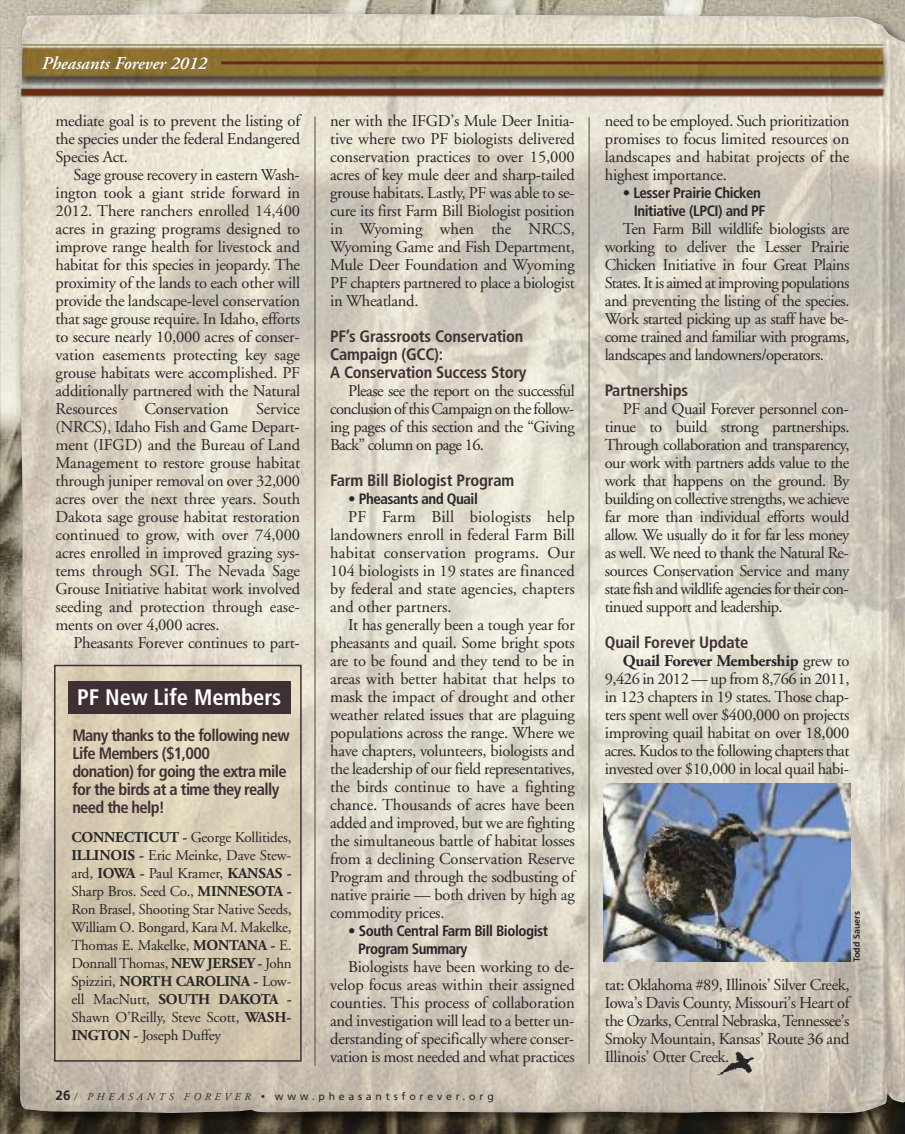
<style>
.page{position:relative;width:905px;height:1134px;background:#fff}
.page>*{position:absolute;margin:0;border:0;box-sizing:border-box;transform-origin:0 0}
.t1{font:700 condensed 22.5px "Frutiger LT Std";color:#fff}
.t2{font:italic 600 18px "Adobe Garamond";color:#fff}
.t3{font:16.5px/18px "Adobe Garamond";letter-spacing:-.02em;color:#272627;text-align:justify}
.t4{font:700 condensed 16.5px/18px "Frutiger LT Std";letter-spacing:-.02em;color:#3f3034}
.t5{font:700 condensed 16.5px/18px "Frutiger LT Std";letter-spacing:-.04em;color:#3f3034}
.t6{font:700 16.5px "Adobe Garamond Pro";letter-spacing:-.02em;color:#272627}
.t7{font:15px/18px "Adobe Garamond";letter-spacing:-.015em;color:#272627;text-align:justify}
.t8{font:700 condensed 15px/18px "Frutiger LT Std";letter-spacing:-.03em;color:#272627}
.t9{font:700 15px/18px "Adobe Garamond Pro";letter-spacing:-.015em;color:#272627}
.t10{font:10.5px "Frutiger";letter-spacing:.36em;color:#272627}
.t11{font:700 9px "Frutiger LT Std";color:#272627}
.s1{font-family:"Adobe Garamond Pro";font-weight:700}
.s2{font-family:"Adobe Garamond";font-weight:400}
.s3{font-family:"Frutiger LT Std";font-weight:700;font-size:13.5px}
.s4{font-family:"Adobe Garamond";font-style:italic}
</style>
<div class="page">
<img style="left:0;top:0;width:904px;height:1134px">
<img style="left:20px;top:14px;width:884px;height:1099px">
<hr style="left:22px;top:44px;width:860px;height:2px;background:#888e5d">
<img style="left:17px;top:85px;width:872px;height:17px">
<div style="left:22px;top:89px;width:860px;height:6px;background:#6a2a0d"></div>
<img style="left:57px;top:668px;width:242px;height:391px">
<div style="left:54px;top:665px;width:248px;height:397px;border:2px solid #3f3034"></div>
<hr style="left:314px;top:117px;width:1px;height:949px;background:#57483b">
<hr style="left:588px;top:117px;width:1px;height:947px;background:#57483b">
<img style="left:715px;top:1052px;width:39px;height:23px">
<div style="left:68px;top:681px;width:223px;height:33px;background:#3f3034"></div>
<hr style="left:221px;top:61px;width:662px;height:3px;background:#6a2a0d">
<img style="left:603px;top:783px;width:247px;height:179px">
<p class="t2" style="left:42px;top:56px;width:167px">Pheasants Forever 2012</p>
<p class="t3" style="left:56px;top:113px;width:246px">mediate goal is to prevent the listing of the species under the federal Endangered Species Act.</p>
<p class="t3" style="left:55px;top:167px;width:246px;text-indent:18px">Sage grouse recovery in eastern Wash&shy;ington took a giant stride forward in 2012. There ranchers enrolled 14,400 acres in grazing programs designed to improve range health for livestock and habitat for this species in jeopardy. The proximity of the lands to each other will provide the landscape-level conservation that sage grouse require. In Idaho, efforts to secure nearly 10,000 acres of conser&shy;vation easements protecting key sage grouse habitats were accomplished. PF additionally partnered with the Natural Resources</p>
<p class="t3" style="left:55px;top:401px;width:246px;text-indent:200px">Service (NRCS), Idaho Fish and Game Depart&shy;ment (IFGD) and the Bureau of Land Management to restore grouse habitat through juniper removal on over 32,000 acres over the next three years. South Dakota sage grouse habitat restoration continued to grow, with over 74,000 acres enrolled in improved grazing sys&shy;tems through SGI. The Nevada Sage Grouse Initiative habitat work involved seeding and protection through ease&shy;ments on over 4,000 acres.</p>
<p class="t3" style="left:74px;top:635px;width:228px">Pheasants Forever continues to part-</p>
<p class="t3" style="left:144px;top:401px;width:86px">Conservation</p>
<h1 class="t1" style="left:77px;top:688px;width:206px">PF New Life Members</h1>
<p class="t5" style="left:72px;top:727px;width:219px">Many thanks to the following new<br>Life Members ($1,000<br>donation) for going the extra mile for the birds at a time they really need the help!</p>
<p class="t7" style="left:71px;top:829px;width:222px"><span class="s1">CONNECTICUT -</span> George Kollitides, <span class="s1">ILLINOIS -</span> Eric Meinke, Dave Stew&shy;ard, <span class="s1">IOWA -</span> Paul Kramer, <span class="s1">KANSAS - </span>Sharp Bros. Seed Co., <span class="s1">MINNESOTA - </span>Ron Brasel, Shooting Star Native Seeds, William O. Bongard, Kara M. Makelke, Thomas E. Makelke, <span class="s1">MONTANA -</span> E.<br>DonnallThomas, <span class="s1">NEW JERSEY -</span> John</p>
<p class="t9" style="left:71px;top:973px;width:222px"><span class="s2">Spizziri,</span> NORTH CAROLINA - <span class="s2">Low&shy;ell MacNutt,</span> SOUTH DAKOTA -</p>
<p class="t7" style="left:71px;top:1009px;width:221px">Shawn O’Reilly, Steve Scott, <span class="s1">WASH-<br>INGTON -</span> Joseph Duffey</p>
<p class="t3" style="left:330px;top:113px;width:246px">ner with the IFGD’s Mule Deer Initia&shy;tive where two PF biologists delivered conservation practices to over 15,000 acres of key mule deer and sharp-tailed grouse habitats. Lastly, PF was able to se&shy;cure its first Farm Bill Biologist position in Wyoming when the NRCS, Wyoming Game and Fish Department, Mule Deer Foundation and Wyoming PF chapters partnered to place a biologist in Wheatland.</p>
<p class="t4" style="left:330px;top:329px;width:198px">PF’s Grassroots Conservation<br>Campaign (GCC):<br>A Conservation Success Story</p>
<p class="t3" style="left:330px;top:383px;width:246px;text-indent:18px">Please see the report on the successful conclusion of this Campaign on the follow&shy;ing pages of this section and the “Giving Back” column on page 16.</p>
<p class="t4" style="left:330px;top:473px;width:186px">Farm Bill Biologist Program</p>
<p class="t8" style="left:348px;top:491px;width:131px">• Pheasants and Quail</p>
<p class="t3" style="left:330px;top:509px;width:246px;text-indent:18px">PF Farm Bill biologists help landowners enroll in federal Farm Bill habitat conservation programs. Our 104 biologists in 19 states are financed by federal and state agencies, chapters and other partners.</p>
<p class="t3" style="left:330px;top:617px;width:246px;text-indent:18px">It has generally been a tough year for pheasants and quail. Some bright spots are to be found and they tend to be in areas with better habitat that helps to mask the impact of drought and other weather related issues that are plaguing populations across the range. Where we have chapters, volunteers, biologists and the leadership of our field representatives, the birds continue to have a fighting chance. Thousands of acres have been added and improved, but we are fighting the simultaneous battle of habitat losses from a declining Conservation Reserve Program and through the sodbusting of native prairie — both driven by high ag commodity prices.</p>
<p class="t8" style="left:358px;top:923px;width:191px;text-indent:-10px">• South Central Farm Bill Biologist<br>Program Summary</p>
<p class="t3" style="left:330px;top:959px;width:246px;text-indent:18px">Biologists have been working to de&shy;velop focus areas within their assigned counties. This process of collaboration and investigation will lead to a better un&shy;derstanding of specifically where conser&shy;vation is most needed and what practices</p>
<p class="t10" style="left:56px;top:1092px;width:440px"><span class="s3">26</span><span class="s4">/ PHEASANTS FOREVER •</span> www.pheasantsforever.org</p>
<p class="t3" style="left:605px;top:113px;width:246px">need to be employed. Such prioritization promises to focus limited resources on landscapes and habitat projects of the highest importance.</p>
<p class="t8" style="left:633px;top:185px;width:133px;text-indent:-11px">• Lesser Prairie Chicken<br>Initiative (LPCI) and PF</p>
<p class="t3" style="left:605px;top:221px;width:246px;text-indent:18px">Ten Farm Bill wildlife biologists are working to deliver the Lesser Prairie Chicken Initiative in four Great Plains States. It is aimed at improving populations and preventing the listing of the species.<br>Work started picking up as staff have be&shy;come trained and familiar with programs, landscapes and landowners/operators.</p>
<p class="t4" style="left:604px;top:383px;width:85px">Partnerships</p>
<p class="t3" style="left:604px;top:401px;width:246px;text-indent:18px">PF and Quail Forever personnel con&shy;tinue to build strong partnerships.<br>Through collaboration and transparency, our work with partners adds value to the work that happens on the ground. By building on collective strengths, we achieve far more than individual efforts would allow. We usually do it for far less money as well. We need to thank the Natural Re&shy;sources Conservation Service and many state fish and wildlife agencies for their con&shy;tinued support and leadership.</p>
<p class="t4" style="left:604px;top:635px;width:145px">Quail Forever Update</p>
<p class="t6" style="left:623px;top:654px;width:228px">Quail Forever Membership <span class="s2">grew to</span></p>
<p class="t3" style="left:605px;top:671px;width:246px">9,426 in 2012 — up from 8,766 in 2011, in 123 chapters in 19 states. Those chap&shy;ters spent well over $400,000 on projects improving quail habitat on over 18,000 acres. Kudos to the following chapters that invested over $10,000 in local quail habi-</p>
<p class="t11" style="left:852px;top:962px;width:53px;rotate:-90deg">Todd Sauers</p>
<p class="t3" style="left:605px;top:977px;width:246px">tat: Oklahoma #89, Illinois’ Silver Creek, Iowa’s Davis County, Missouri’s Heart of the Ozarks, Central Nebraska,Tennessee’s Smoky Mountain, Kansas’ Route 36 and Illinois’ Otter Creek.</p>
</div>
